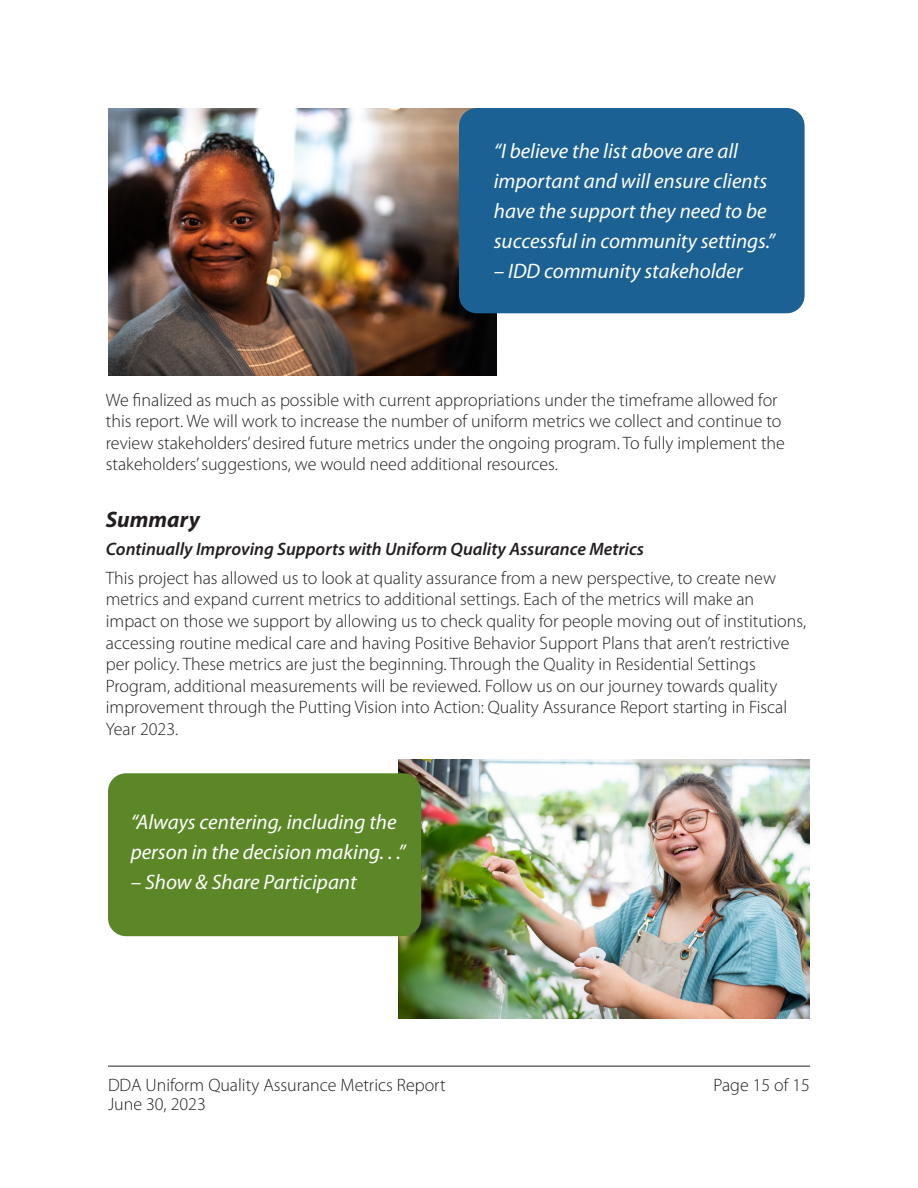
<style>
.page{position:relative;width:918px;height:1188px;background:#fff}
.page>*{position:absolute;margin:0;border:0;box-sizing:border-box;transform-origin:0 0}
.t1{font:italic 700 22.5px "Myriad Pro";color:#231f20}
.t2{font:italic 21px/30px "Myriad Pro";color:#fff}
.t3{font:300 18px/21.6px "Myriad Pro";color:#231f20}
.t4{font:italic 600 18px "Myriad Pro";color:#231f20}
</style>
<div class="page">
<img style="left:108px;top:108px;width:389px;height:268px">
<div style="left:459px;top:108px;width:346px;height:205px;background:#1b6194;border-radius:18px"></div>
<hr style="left:108px;top:1066px;width:702px;height:1px;background:#231f20">
<img style="left:398px;top:759px;width:412px;height:260px">
<div style="left:108px;top:773px;width:313px;height:163px;background:#5c8727;border-radius:18px"></div>
<p class="t2" style="left:494px;top:136px;width:283px">“I believe the list above are all important and will ensure clients have the support they need to be successful in community settings.”</p>
<p class="t2" style="left:494px;top:256px;width:251px">– IDD community stakeholder</p>
<p class="t3" style="left:106px;top:389px;width:681px">We finalized as much as possible with current appropriations under the timeframe allowed for this report. We will work to increase the number of uniform metrics we collect and continue to review stakeholders’ desired future metrics under the ongoing program. To fully implement the stakeholders’ suggestions, we would need additional resources.</p>
<p class="t1" style="left:106px;top:507px;width:96px">Summary</p>
<p class="t4" style="left:106px;top:540px;width:540px">Continually Improving Supports with Uniform Quality Assurance Metrics</p>
<p class="t3" style="left:106px;top:567px;width:702px">This project has allowed us to look at quality assurance from a new perspective, to create new metrics and expand current metrics to additional settings. Each of the metrics will make an impact on those we support by allowing us to check quality for people moving out of institutions, accessing routine medical care and having Positive Behavior Support Plans that aren’t restrictive per policy. These metrics are just the beginning. Through the Quality in Residential Settings Program, additional measurements will be reviewed. Follow us on our journey towards quality improvement through the Putting Vision into Action: Quality Assurance Report starting in Fiscal Year 2023.</p>
<p class="t2" style="left:131px;top:807px;width:277px">“Always centering, including the person in the decision making. . .”</p>
<p class="t2" style="left:131px;top:867px;width:228px">– Show &amp; Share Participant</p>
<p class="t3" style="left:108px;top:1075px;width:339px">DDA Uniform Quality Assurance Metrics Report</p>
<p class="t3" style="left:714px;top:1075px;width:98px">Page 15 of 15</p>
<p class="t3" style="left:108px;top:1094px;width:99px">June 30, 2023</p>
</div>
